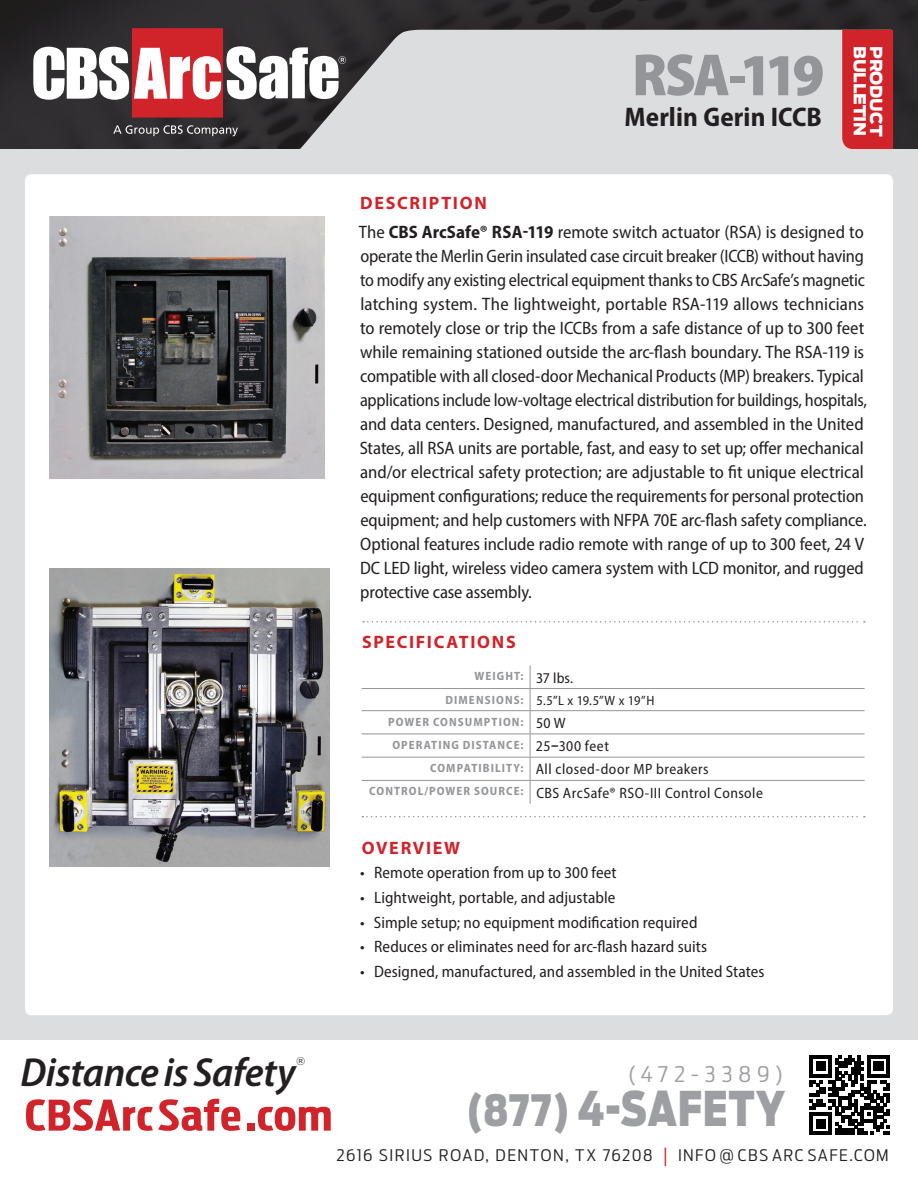
<style>
.page{position:relative;width:918px;height:1188px;background:#fff}
.page>*{position:absolute;margin:0;border:0;box-sizing:border-box;transform-origin:0 0}
.t1{font:900 semi-condensed 60px "Myriad Pro";letter-spacing:-.06em;color:#939598}
.t2{font:900 47.55px "Antenna Cond";letter-spacing:.015em;color:#9d9fa2;scale:.9 1}
.t3{font:700 41.85px "Antenna Extra Cond";letter-spacing:.015em;color:#d1232a;scale:1.22 1}
.t4{font:italic 600 semi-condensed 40.8px "Myriad Pro";letter-spacing:-.01em;color:#231f20;scale:1.04 1}
.t5{font:700 semi-condensed 27px "Myriad Pro";letter-spacing:.005em;color:#231f20}
.t6{font:300 21.45px "Antenna Cond";letter-spacing:.245em;color:#9d9fa2;scale:1.1 1}
.t7{font:semi-condensed 18px/24px "Myriad Pro";letter-spacing:-.005em;color:#231f20}
.t8{font:700 18px "Myriad Pro";letter-spacing:.095em;color:#d1232a}
.t9{font:semi-condensed 16.5px "Myriad Pro";letter-spacing:.005em;color:#231f20}
.t10{font:900 16.5px "Antenna";letter-spacing:-.005em;color:#fff}
.t11{font:300 15.9px "Antenna Cond";letter-spacing:.08em;color:#231f20;scale:1.1 1}
.AFF_Cont{font:semi-condensed 15px "Myriad Pro";letter-spacing:.03em;color:#231f20}
.AFF_Cont-2{font:semi-condensed 13.5px "Myriad Pro";color:#231f20}
.t12{font:700 semi-condensed 12px "Myriad Pro";letter-spacing:.09em;color:#939598}
.t13{font:11.1px "Gotham";color:#231f20}
.s1{font-weight:700}
.s2{font-size:42.9px}
.s3{font-size:20.1px;color:#d1232a}
</style>
<div class="page">
<img style="left:0;top:0;width:260px;height:149px">
<div style="left:260px;top:0;width:658px;height:178px;background:#231f20;opacity:.5"></div>
<div style="left:289px;top:30px;width:553px;height:119px;background:#dcdddf"></div>
<div style="left:0;top:149px;width:918px;height:891px;background:#dcdddf"></div>
<div style="left:25px;top:174px;width:868px;height:841px;background:#fff;border-radius:6px"></div>
<div style="left:842px;top:30px;width:51px;height:119px;background:#d1232a"></div>
<svg style="left:33px;top:28px;width:313px;height:90px"></svg>
<svg style="left:113px;top:125px;width:125px;height:11px"></svg>
<hr style="left:362px;top:688px;width:168px;height:1px;background:#939598">
<hr style="left:530px;top:688px;width:335px;height:1px;background:#939598">
<hr style="left:362px;top:710px;width:168px;height:1px;background:#939598">
<hr style="left:530px;top:710px;width:335px;height:1px;background:#939598">
<hr style="left:362px;top:734px;width:168px;height:1px;background:#939598">
<hr style="left:530px;top:734px;width:335px;height:1px;background:#939598">
<hr style="left:362px;top:757px;width:168px;height:1px;background:#939598">
<hr style="left:530px;top:757px;width:335px;height:1px;background:#939598">
<hr style="left:362px;top:780px;width:168px;height:1px;background:#939598">
<hr style="left:530px;top:780px;width:335px;height:1px;background:#939598">
<svg style="left:530px;top:665px;width:1px;height:139px"></svg>
<svg style="left:363px;top:621px;width:502px;height:2px"></svg>
<svg style="left:362px;top:816px;width:503px;height:1px"></svg>
<svg style="left:810px;top:1055px;width:80px;height:80px"></svg>
<img style="left:49px;top:217px;width:275px;height:262px">
<img style="left:49px;top:568px;width:280px;height:298px">
<p class="t8" style="left:360px;top:193px;width:128px">DESCRIPTION</p>
<p class="t1" style="left:632px;top:35px;width:194px">RSA-119</p>
<p class="t5" style="left:624px;top:99px;width:199px">Merlin Gerin ICCB</p>
<p class="t10" style="left:870px;top:46px;width:92px;rotate:90deg">BULLETIN</p>
<p class="t10" style="left:886px;top:46px;width:92px;rotate:90deg">PRODUCT</p>
<p class="t7" style="left:359px;top:220px;width:510px">The <span class="s1">CBS ArcSafe® RSA-119</span> remote switch actuator (RSA) is designed to operate the Merlin Gerin insulated case circuit breaker (ICCB) without having to modify any existing electrical equipment thanks to CBS ArcSafe’s magnetic latching system. The lightweight, portable RSA-119 allows technicians to remotely close or trip the ICCBs from a safe distance of up to 300 feet while remaining stationed outside the arc-flash boundary. The RSA-119 is compatible with all closed-door Mechanical Products (MP) breakers. Typical applications include low-voltage electrical distribution for buildings, hospitals, and data centers. Designed, manufactured, and assembled in the United States, all RSA units are portable, fast, and easy to set up; offer mechanical and/or electrical safety protection; are adjustable to fit unique electrical equipment configurations; reduce the requirements for personal protection equipment; and help customers with NFPA 70E arc-flash safety compliance.<br>Optional features include radio remote with range of up to 300 feet, 24 V DC LED light, wireless video camera system with LCD monitor, and rugged protective case assembly.</p>
<p class="t8" style="left:362px;top:632px;width:155px">SPECIFICATIONS</p>
<p class="t12" style="left:475px;top:669px;width:50px">WEIGHT:</p>
<p class="AFF_Cont" style="left:536px;top:668px;width:39px">37 lbs.</p>
<p class="t12" style="left:445px;top:692px;width:80px">DIMENSIONS:</p>
<p class="AFF_Cont-2" style="left:536px;top:692px;width:120px">5.5”L x 19.5”W x 19”H</p>
<p class="t12" style="left:388px;top:714px;width:137px">POWER CONSUMPTION:</p>
<p class="AFF_Cont" style="left:536px;top:714px;width:31px">50 W</p>
<p class="t12" style="left:392px;top:737px;width:133px">OPERATING DISTANCE:</p>
<p class="AFF_Cont" style="left:536px;top:737px;width:75px">25<span class="s1">–</span>300 feet</p>
<p class="t12" style="left:430px;top:760px;width:95px">COMPATIBILITY:</p>
<p class="AFF_Cont" style="left:536px;top:760px;width:174px">All closed-door MP breakers</p>
<p class="t12" style="left:369px;top:784px;width:156px">CONTROL/POWER SOURCE:</p>
<p class="AFF_Cont" style="left:536px;top:783px;width:228px">CBS ArcSafe® RSO-III Control Console</p>
<p class="t8" style="left:362px;top:837px;width:100px">OVERVIEW</p>
<p class="t9" style="left:360px;top:862px;width:258px">• Remote operation from up to 300 feet</p>
<p class="t9" style="left:360px;top:887px;width:257px">• Lightweight, portable, and adjustable</p>
<p class="t9" style="left:360px;top:912px;width:339px">• Simple setup; no equipment modification required</p>
<p class="t9" style="left:360px;top:937px;width:348px">• Reduces or eliminates need for arc-flash hazard suits</p>
<p class="t9" style="left:360px;top:961px;width:406px">• Designed, manufactured, and assembled in the United States</p>
<p class="t4" style="left:21px;top:1050px;width:266px">Distance is Safety</p>
<p class="t6" style="left:627px;top:1062px;width:143px">(472-3389)</p>
<p class="t13" style="left:296px;top:1053px;width:11px">®</p>
<h3 class="t3" style="left:25px;top:1090px;width:253px">CBSArcSafe.com</h3>
<h2 class="t2" style="left:467px;top:1081px;width:355px"><span class="s2">(877)</span> 4-SAFETY</h2>
<p class="t11" style="left:337px;top:1146px;width:504px">2616 SIRIUS ROAD, DENTON, TX 76208 <span class="s3">|</span> INFO @ CBS ARC SAFE.COM</p>
</div>
